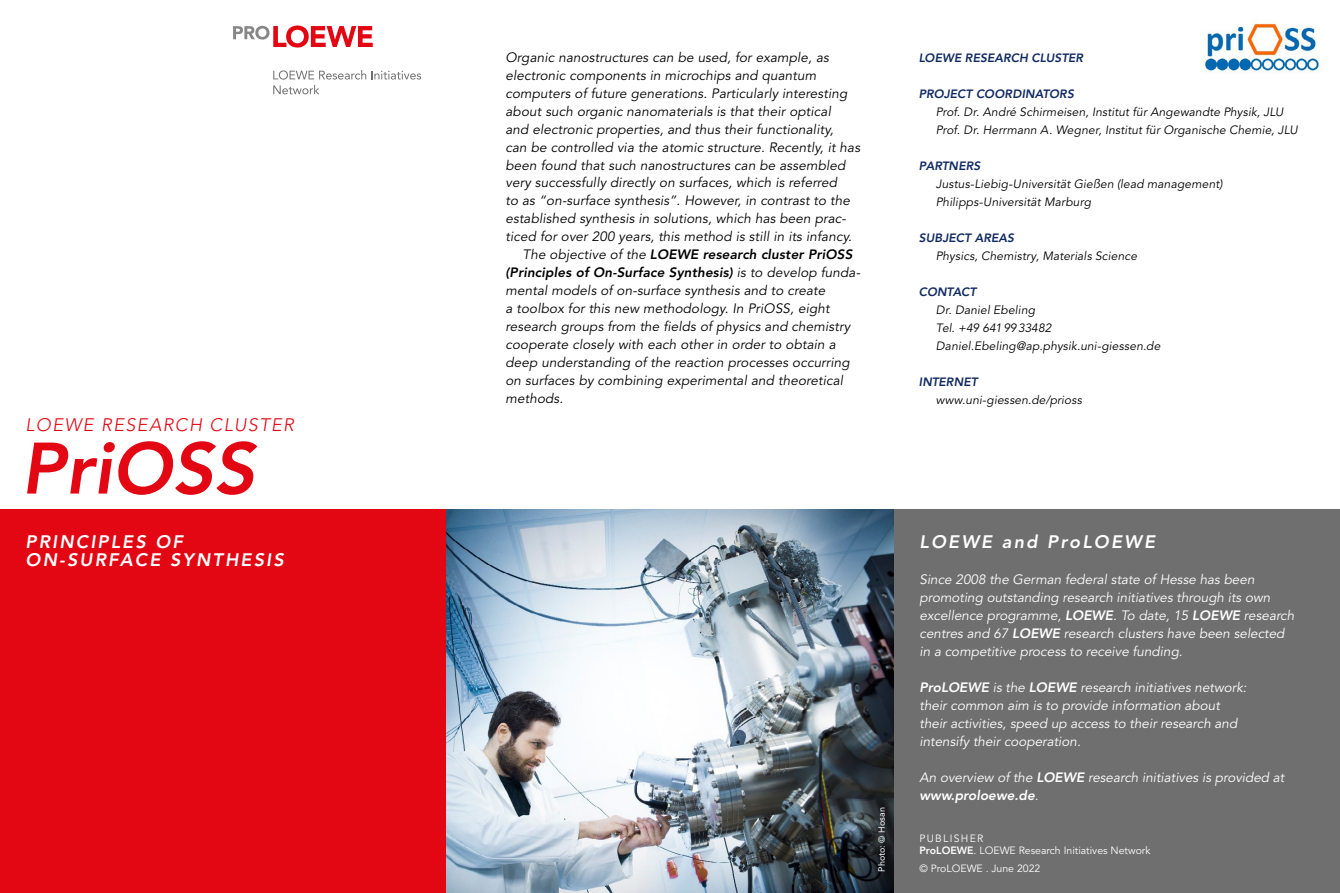
<style>
.page{position:relative;width:1340px;height:893px;background:#fff}
.page>*{position:absolute;margin:0;border:0;box-sizing:border-box;transform-origin:0 0}
.t1{font:italic 800 72px "Avenir LT Std";color:#e30613}
.t2{font:italic 800 18px/18px "Avenir LT Std";letter-spacing:.12em;color:#fff}
.t3{font:italic 300 18px "Avenir LT Std";letter-spacing:.08em;color:#e30613}
.t4{font:italic 13.5px "Avenir LT Std";letter-spacing:.01em;color:#000}
.t5{font:italic 13.5px/18px "Avenir LT Std";color:#fff}
.t6{font:italic 800 13.5px "Avenir LT Std";letter-spacing:.01em;color:#000}
.t7{font:italic 12px/18px "Avenir LT Std";letter-spacing:.01em;color:#000}
.t8{font:italic 800 12px "Avenir LT Std";letter-spacing:.005em;color:#102a62}
.t9{font:10.5px/12px "Avenir LT Std";color:#fff}
.t10{font:9px "Avenir LT Std";color:#fff}
.s1{font-weight:400}
.s2{font-weight:800}
</style>
<div class="page">
<div style="left:0;top:510px;width:446px;height:383px;background:#e30613"></div>
<svg style="left:233px;top:26px;width:140px;height:22px"></svg>
<svg style="left:273px;top:70px;width:148px;height:24px"></svg>
<div style="left:893px;top:510px;width:446px;height:383px;background:#706f6f"></div>
<img style="left:446px;top:510px;width:447px;height:383px">
<img style="left:1204px;top:22px;width:115px;height:51px">
<h2 class="t3" style="left:26px;top:414px;width:270px">LOEWE RESEARCH CLUSTER</h2>
<h1 class="t1" style="left:21px;top:426px;width:235px">PriOSS</h1>
<h2 class="t2" style="left:26px;top:533px;width:260px">PRINCIPLES OF<br>ON-SURFACE SYNTHESIS</h2>
<p class="t4" style="left:505px;top:49px;width:325px">Organic nanostructures can be used, for example, as</p>
<p class="t4" style="left:505px;top:67px;width:312px">electronic components in microchips and quantum</p>
<p class="t4" style="left:505px;top:85px;width:343px">computers of future generations. Particularly interesting</p>
<p class="t4" style="left:505px;top:103px;width:327px">about such organic nanomaterials is that their optical</p>
<p class="t4" style="left:505px;top:121px;width:329px">and electronic properties, and thus their functionality,</p>
<p class="t4" style="left:505px;top:139px;width:356px">can be controlled via the atomic structure. Recently, it has</p>
<p class="t4" style="left:505px;top:157px;width:341px">been found that such nanostructures can be assembled</p>
<p class="t4" style="left:505px;top:175px;width:333px">very successfully directly on surfaces, which is referred</p>
<p class="t4" style="left:505px;top:193px;width:346px">to as “on-surface synthesis”. However, in contrast to the</p>
<p class="t4" style="left:505px;top:211px;width:342px">established synthesis in solutions, which has been prac-</p>
<p class="t4" style="left:505px;top:229px;width:348px">ticed for over 200 years, this method is still in its infancy.</p>
<p class="t6" style="left:522px;top:247px;width:331px"><span class="s1">The objective of the</span> LOEWE research cluster PriOSS</p>
<p class="t6" style="left:505px;top:265px;width:356px">(Principles of On-Surface Synthesis) <span class="s1">is to develop funda-</span></p>
<p class="t4" style="left:505px;top:283px;width:321px">mental models of on-surface synthesis and to create</p>
<p class="t4" style="left:505px;top:301px;width:325px">a toolbox for this new methodology. In PriOSS, eight</p>
<p class="t4" style="left:505px;top:319px;width:346px">research groups from the fields of physics and chemistry</p>
<p class="t4" style="left:505px;top:337px;width:332px">cooperate closely with each other in order to obtain a</p>
<p class="t4" style="left:505px;top:355px;width:346px">deep understanding of the reaction processes occurring</p>
<p class="t4" style="left:505px;top:373px;width:339px">on surfaces by combining experimental and theoretical</p>
<p class="t4" style="left:505px;top:391px;width:59px">methods.</p>
<p class="t8" style="left:918px;top:50px;width:166px">LOEWE RESEARCH CLUSTER</p>
<p class="t8" style="left:918px;top:86px;width:157px">PROJECT COORDINATORS</p>
<p class="t7" style="left:935px;top:103px;width:363px">Prof. Dr. André Schirmeisen, Institut für Angewandte Physik, JLU<br>Prof. Dr. Herrmann A. Wegner, Institut für Organische Chemie, JLU</p>
<p class="t8" style="left:918px;top:158px;width:63px">PARTNERS</p>
<p class="t7" style="left:935px;top:175px;width:288px">Justus-Liebig-Universität Gießen (lead management)<br>Philipps-Universität Marburg</p>
<p class="t8" style="left:918px;top:230px;width:97px">SUBJECT AREAS</p>
<p class="t7" style="left:935px;top:247px;width:203px">Physics, Chemistry, Materials Science</p>
<p class="t8" style="left:918px;top:284px;width:59px">CONTACT</p>
<p class="t7" style="left:935px;top:301px;width:226px">Dr. Daniel Ebeling<br>Tel. +49 6419933482<br>Daniel.Ebeling@ap.physik.uni-giessen.de</p>
<p class="t8" style="left:918px;top:374px;width:60px">INTERNET</p>
<p class="t7" style="left:935px;top:391px;width:148px">www.uni-giessen.de/prioss</p>
<p class="t10" style="left:876px;top:872px;width:66px;rotate:-90deg">Photo: © Hosan</p>
<h2 class="t2" style="left:919px;top:533px;width:237px">LOEWE and ProLOEWE</h2>
<p class="t5" style="left:919px;top:570px;width:376px">Since 2008 the German federal state of Hesse has been promoting outstanding research initiatives through its own excellence programme, <span class="s2">LOEWE</span>. To date, 15 <span class="s2">LOEWE</span> research centres and 67 <span class="s2">LOEWE</span> research clusters have been selected in a competitive process to receive funding.</p>
<p class="t5" style="left:919px;top:678px;width:328px"><span class="s2">ProLOEWE</span> is the <span class="s2">LOEWE</span> research initiatives network: their common aim is to provide information about their activities, speed up access to their research and intensify their cooperation.</p>
<p class="t5" style="left:919px;top:768px;width:366px">An overview of the <span class="s2">LOEWE</span> research initiatives is provided at <span class="s2">www.proloewe.de</span>.</p>
<p class="t9" style="left:919px;top:832px;width:232px">PUBLISHER<br><span class="s2">ProLOEWE</span>. LOEWE Research Initiatives Network</p>
<p class="t9" style="left:919px;top:862px;width:122px">© ProLOEWE . June 2022</p>
</div>
